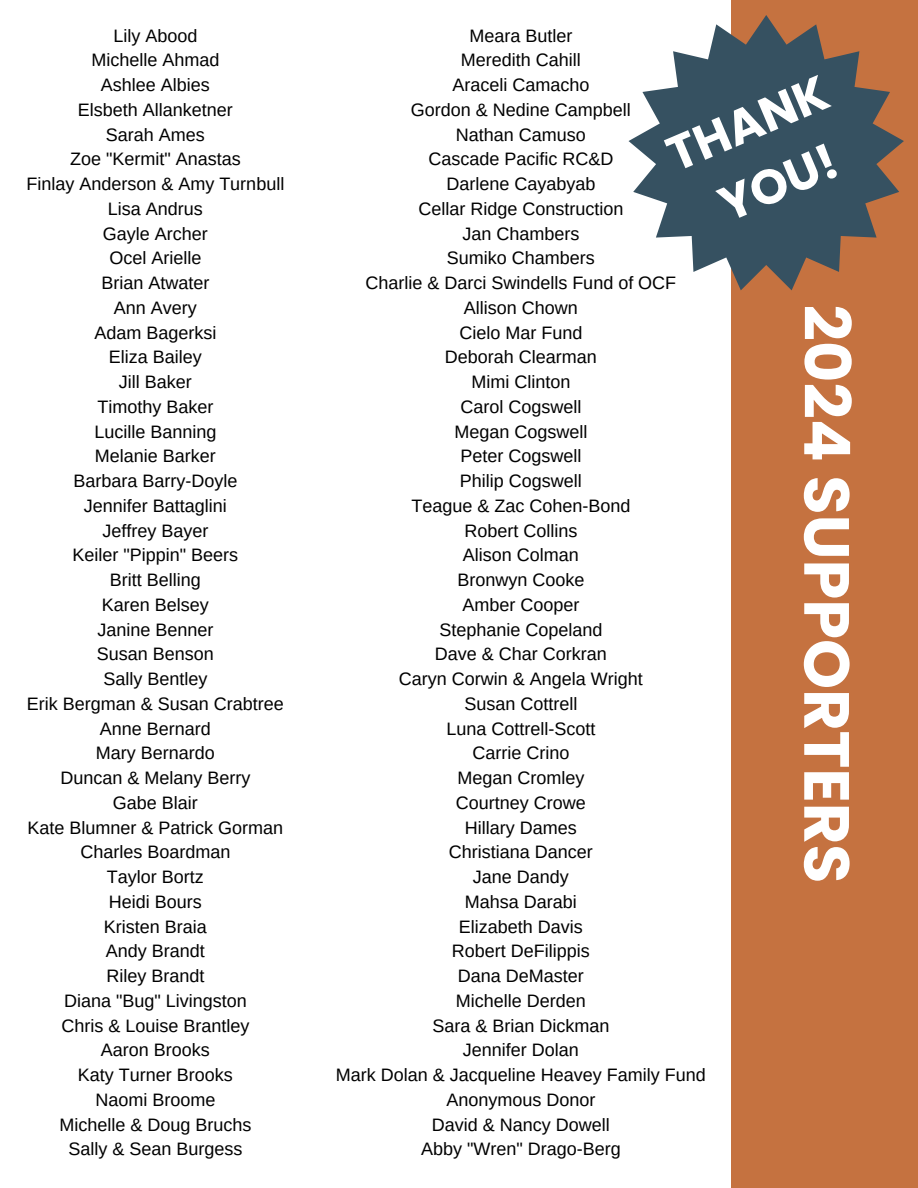
<style>
.page{position:relative;width:918px;height:1188px;background:#fff}
.page>*{position:absolute;margin:0;border:0;box-sizing:border-box;transform-origin:0 0}
.t1{font:700 63.75px "Poppins";color:#fff}
.t2{font:700 48.45px/66.8px "Poppins";color:#fff;text-align:center}
.t3{font:18px "Arimo";color:#000}
</style>
<div class="page">
<div style="left:731px;top:0;width:187px;height:1188px;background:#c57240"></div>
<svg style="left:629px;top:15px;width:275px;height:275px;fill:#365161"></svg>
<h2 class="t3" style="left:113px;top:25px;width:86px">Lily Abood</h2>
<p class="t3" style="left:91px;top:50px;width:129px">Michelle Ahmad</p>
<p class="t3" style="left:101px;top:75px;width:110px">Ashlee Albies</p>
<p class="t3" style="left:78px;top:100px;width:156px">Elsbeth Allanketner</p>
<p class="t3" style="left:106px;top:124px;width:100px">Sarah Ames</p>
<p class="t3" style="left:70px;top:149px;width:172px">Zoe "Kermit" Anastas</p>
<p class="t3" style="left:26px;top:174px;width:259px">Finlay Anderson &amp; Amy Turnbull</p>
<p class="t3" style="left:108px;top:199px;width:97px">Lisa Andrus</p>
<p class="t3" style="left:103px;top:223px;width:106px">Gayle Archer</p>
<p class="t3" style="left:109px;top:248px;width:93px">Ocel Arielle</p>
<p class="t3" style="left:101px;top:273px;width:109px">Brian Atwater</p>
<p class="t3" style="left:114px;top:298px;width:84px">Ann Avery</p>
<p class="t3" style="left:94px;top:322px;width:123px">Adam Bagerksi</p>
<p class="t3" style="left:109px;top:347px;width:94px">Eliza Bailey</p>
<p class="t3" style="left:119px;top:372px;width:74px">Jill Baker</p>
<p class="t3" style="left:97px;top:397px;width:117px">Timothy Baker</p>
<p class="t3" style="left:94px;top:421px;width:124px">Lucille Banning</p>
<p class="t3" style="left:95px;top:446px;width:122px">Melanie Barker</p>
<p class="t3" style="left:73px;top:471px;width:165px">Barbara Barry-Doyle</p>
<p class="t3" style="left:84px;top:496px;width:144px">Jennifer Battaglini</p>
<p class="t3" style="left:102px;top:520px;width:107px">Jeffrey Bayer</p>
<p class="t3" style="left:73px;top:545px;width:167px">Keiler "Pippin" Beers</p>
<p class="t3" style="left:110px;top:570px;width:92px">Britt Belling</p>
<p class="t3" style="left:102px;top:595px;width:108px">Karen Belsey</p>
<p class="t3" style="left:97px;top:619px;width:118px">Janine Benner</p>
<p class="t3" style="left:97px;top:644px;width:119px">Susan Benson</p>
<p class="t3" style="left:103px;top:669px;width:105px">Sally Bentley</p>
<p class="t3" style="left:27px;top:694px;width:258px">Erik Bergman &amp; Susan Crabtree</p>
<p class="t3" style="left:100px;top:718px;width:113px">Anne Bernard</p>
<p class="t3" style="left:96px;top:743px;width:120px">Mary Bernardo</p>
<p class="t3" style="left:60px;top:768px;width:191px">Duncan &amp; Melany Berry</p>
<p class="t3" style="left:113px;top:793px;width:86px">Gabe Blair</p>
<p class="t3" style="left:27px;top:817px;width:257px">Kate Blumner &amp; Patrick Gorman</p>
<p class="t3" style="left:80px;top:842px;width:152px">Charles Boardman</p>
<p class="t3" style="left:107px;top:867px;width:98px">Taylor Bortz</p>
<p class="t3" style="left:109px;top:892px;width:94px">Heidi Bours</p>
<p class="t3" style="left:104px;top:916px;width:104px">Kristen Braia</p>
<p class="t3" style="left:106px;top:941px;width:100px">Andy Brandt</p>
<p class="t3" style="left:106px;top:966px;width:99px">Riley Brandt</p>
<p class="t3" style="left:64px;top:991px;width:184px">Diana "Bug" Livingston</p>
<p class="t3" style="left:61px;top:1015px;width:189px">Chris &amp; Louise Brantley</p>
<p class="t3" style="left:101px;top:1040px;width:110px">Aaron Brooks</p>
<p class="t3" style="left:78px;top:1065px;width:156px">Katy Turner Brooks</p>
<p class="t3" style="left:95px;top:1090px;width:121px">Naomi Broome</p>
<p class="t3" style="left:59px;top:1114px;width:193px">Michelle &amp; Doug Bruchs</p>
<p class="t3" style="left:68px;top:1139px;width:175px">Sally &amp; Sean Burgess</p>
<p class="t3" style="left:469px;top:25px;width:104px">Meara Butler</p>
<p class="t3" style="left:461px;top:50px;width:121px">Meredith Cahill</p>
<p class="t3" style="left:452px;top:75px;width:138px">Araceli Camacho</p>
<p class="t3" style="left:411px;top:100px;width:221px">Gordon &amp; Nedine Campbell</p>
<p class="t3" style="left:456px;top:124px;width:132px">Nathan Camuso</p>
<p class="t3" style="left:428px;top:149px;width:186px">Cascade Pacific RC&amp;D</p>
<p class="t3" style="left:446px;top:174px;width:151px">Darlene Cayabyab</p>
<p class="t3" style="left:418px;top:199px;width:206px">Cellar Ridge Construction</p>
<p class="t3" style="left:462px;top:223px;width:119px">Jan Chambers</p>
<p class="t3" style="left:447px;top:248px;width:149px">Sumiko Chambers</p>
<p class="t3" style="left:365px;top:273px;width:312px">Charlie &amp; Darci Swindells Fund of OCF</p>
<p class="t3" style="left:464px;top:298px;width:115px">Allison Chown</p>
<p class="t3" style="left:459px;top:322px;width:124px">Cielo Mar Fund</p>
<p class="t3" style="left:445px;top:347px;width:154px">Deborah Clearman</p>
<p class="t3" style="left:471px;top:372px;width:100px">Mimi Clinton</p>
<p class="t3" style="left:460px;top:397px;width:122px">Carol Cogswell</p>
<p class="t3" style="left:454px;top:421px;width:135px">Megan Cogswell</p>
<p class="t3" style="left:460px;top:446px;width:122px">Peter Cogswell</p>
<p class="t3" style="left:460px;top:471px;width:123px">Philip Cogswell</p>
<p class="t3" style="left:411px;top:496px;width:220px">Teague &amp; Zac Cohen-Bond</p>
<p class="t3" style="left:464px;top:520px;width:114px">Robert Collins</p>
<p class="t3" style="left:463px;top:545px;width:117px">Alison Colman</p>
<p class="t3" style="left:457px;top:570px;width:129px">Bronwyn Cooke</p>
<p class="t3" style="left:462px;top:595px;width:118px">Amber Cooper</p>
<p class="t3" style="left:439px;top:619px;width:165px">Stephanie Copeland</p>
<p class="t3" style="left:435px;top:644px;width:173px">Dave &amp; Char Corkran</p>
<p class="t3" style="left:399px;top:669px;width:245px">Caryn Corwin &amp; Angela Wright</p>
<p class="t3" style="left:464px;top:694px;width:114px">Susan Cottrell</p>
<p class="t3" style="left:446px;top:718px;width:150px">Luna Cottrell-Scott</p>
<p class="t3" style="left:472px;top:743px;width:98px">Carrie Crino</p>
<p class="t3" style="left:457px;top:768px;width:129px">Megan Cromley</p>
<p class="t3" style="left:456px;top:793px;width:131px">Courtney Crowe</p>
<p class="t3" style="left:465px;top:817px;width:113px">Hillary Dames</p>
<p class="t3" style="left:449px;top:842px;width:145px">Christiana Dancer</p>
<p class="t3" style="left:473px;top:867px;width:98px">Jane Dandy</p>
<p class="t3" style="left:465px;top:892px;width:114px">Mahsa Darabi</p>
<p class="t3" style="left:459px;top:916px;width:125px">Elizabeth Davis</p>
<p class="t3" style="left:452px;top:941px;width:139px">Robert DeFilippis</p>
<p class="t3" style="left:458px;top:966px;width:127px">Dana DeMaster</p>
<p class="t3" style="left:456px;top:991px;width:132px">Michelle Derden</p>
<p class="t3" style="left:432px;top:1015px;width:178px">Sara &amp; Brian Dickman</p>
<p class="t3" style="left:463px;top:1040px;width:118px">Jennifer Dolan</p>
<p class="t3" style="left:336px;top:1065px;width:371px">Mark Dolan &amp; Jacqueline Heavey Family Fund</p>
<p class="t3" style="left:446px;top:1090px;width:151px">Anonymous Donor</p>
<p class="t3" style="left:432px;top:1114px;width:179px">David &amp; Nancy Dowell</p>
<p class="t3" style="left:421px;top:1139px;width:201px">Abby "Wren" Drago-Berg</p>
<p class="t2" style="left:656px;top:126px;width:172px;rotate:-23deg">THANK<br>YOU!</p>
<h1 class="t1" style="left:871px;top:305px;width:580px;rotate:90deg">2024 SUPPORTERS</h1>
</div>
